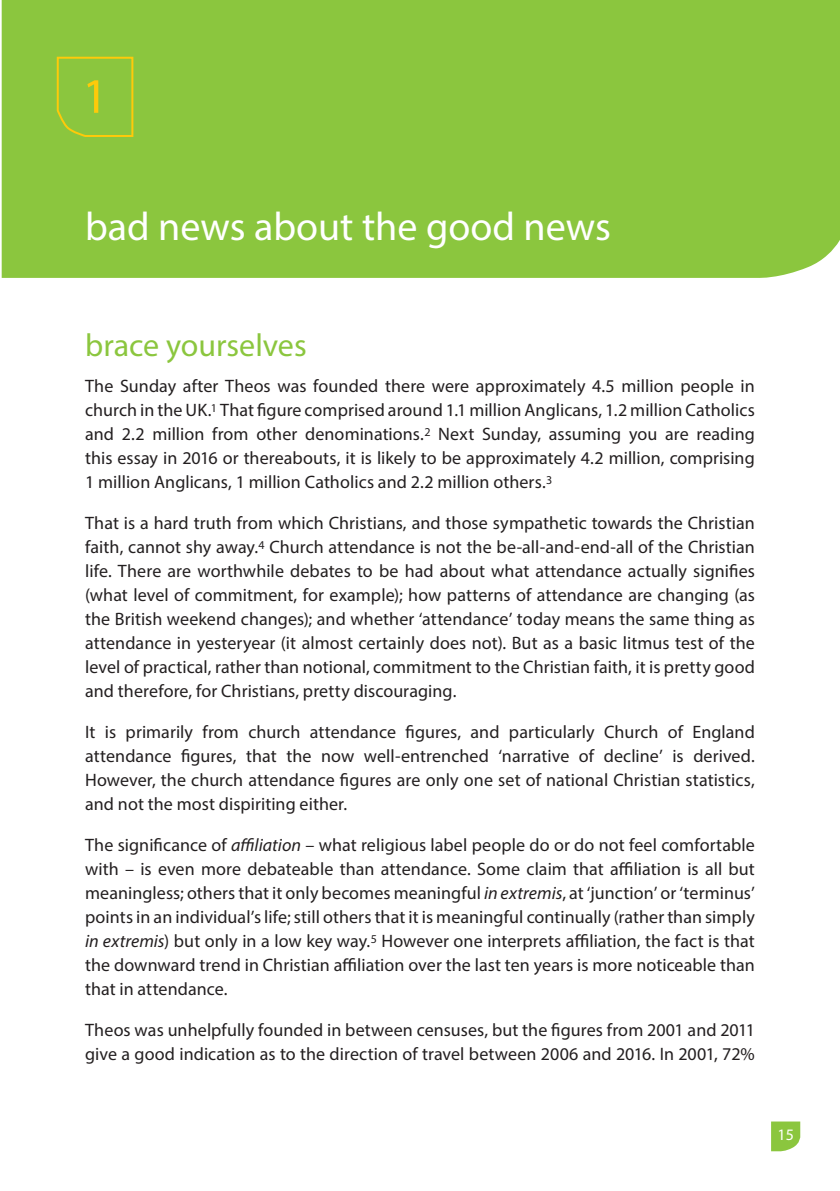
<style>
.page{position:relative;width:840px;height:1191px;background:#fff}
.page>*{position:absolute;margin:0;border:0;box-sizing:border-box;transform-origin:0 0}
.t1{font:50px "Myriad Pro";color:#feca0a}
.t2{font:40px "Myriad Pro";color:#fff}
.t3{font:32px "Myriad Pro";color:#8bc63e}
.t4{font:18px/24px "Myriad Pro";letter-spacing:.005em;color:#231f20;text-align:justify}
.t5{font:16px "Myriad Pro";color:#fff}
.s1{font-style:italic}
</style>
<div class="page">
<svg style="left:771px;top:1121px;width:29px;height:30px"></svg>
<div style="left:2px;top:0;width:837px;height:278px;background:#8bc63e"></div>
<svg style="left:56px;top:56px;width:78px;height:82px;background:#95c639"></svg>
<h1 class="t1" style="left:82px;top:65px;width:27px">1</h1>
<h2 class="t2" style="left:85px;top:202px;width:527px">bad news about the good news</h2>
<h3 class="t3" style="left:85px;top:326px;width:223px">brace yourselves</h3>
<p class="t4" style="left:85px;top:373px;width:671px">The Sunday after Theos was founded there were approximately 4.5 million people in church in the UK.<sup>1</sup> That figure comprised around 1.1 million Anglicans, 1.2 million Catholics and 2.2 million from other denominations.<sup>2</sup> Next Sunday, assuming you are reading this essay in 2016 or thereabouts, it is likely to be approximately 4.2 million, comprising 1 million Anglicans, 1 million Catholics and 2.2 million others.<sup>3</sup></p>
<p class="t4" style="left:85px;top:510px;width:671px">That is a hard truth from which Christians, and those sympathetic towards the Christian faith, cannot shy away.<sup>4</sup> Church attendance is not the be-all-and-end-all of the Christian life. There are worthwhile debates to be had about what attendance actually signifies (what level of commitment, for example); how patterns of attendance are changing (as the British weekend changes); and whether ‘attendance’ today means the same thing as attendance in yesteryear (it almost certainly does not). But as a basic litmus test of the level of practical, rather than notional, commitment to the Christian faith, it is pretty good and therefore, for Christians, pretty discouraging.</p>
<p class="t4" style="left:85px;top:719px;width:671px">It is primarily from church attendance figures, and particularly Church of England attendance figures, that the now well-entrenched ‘narrative of decline’ is derived.<br>However, the church attendance figures are only one set of national Christian statistics, and not the most dispiriting either.</p>
<p class="t4" style="left:85px;top:832px;width:671px">The significance of <span class="s1">affiliation</span> – what religious label people do or do not feel comfortable with – is even more debateable than attendance. Some claim that affiliation is all but meaningless; others that it only becomes meaningful <span class="s1">in extremis</span>, at ‘junction’ or ‘terminus’ points in an individual’s life; still others that it is meaningful continually (rather than simply <span class="s1">in extremis</span>) but only in a low key way.<sup>5</sup> However one interprets affiliation, the fact is that the downward trend in Christian affiliation over the last ten years is more noticeable than that in attendance.</p>
<p class="t4" style="left:85px;top:1017px;width:671px">Theos was unhelpfully founded in between censuses, but the figures from 2001 and 2011 give a good indication as to the direction of travel between 2006 and 2016. In 2001, 72%</p>
<p class="t5" style="left:777px;top:1124px;width:18px">15</p>
</div>
